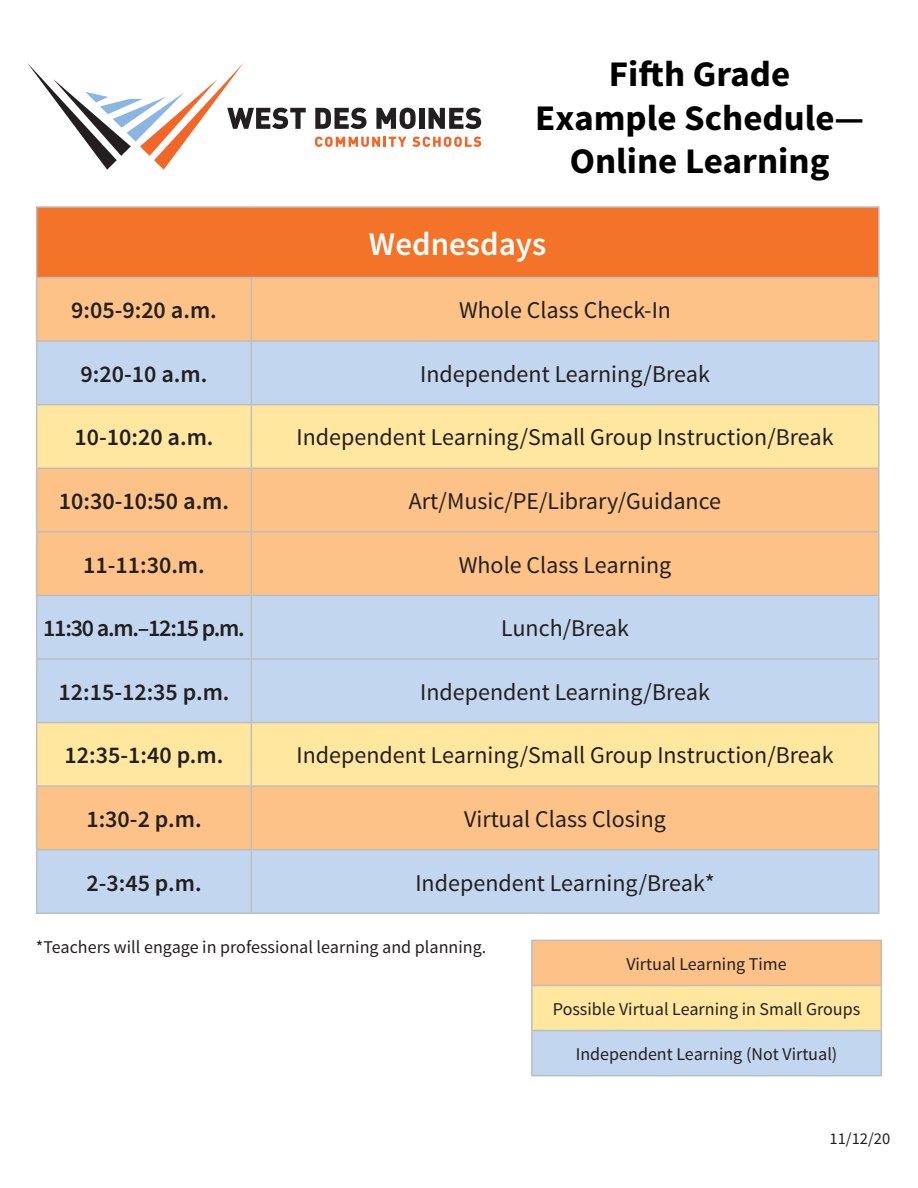
<style>
.page{position:relative;width:918px;height:1188px;background:#fff}
.page>*{position:absolute;margin:0;border:0;box-sizing:border-box;transform-origin:0 0}
.t1{font:700 36px/43.2px "Source Sans Pro";color:#000;text-align:center}
.t2{font:600 33px "Source Sans Pro";color:#fff}
.t3{font:24px "Source Sans Pro";color:#231f20}
.t4{font:600 24px "Source Sans Pro";color:#231f20}
.t5{font:18px "Source Sans Pro";color:#231f20}
.t6{font:16.5px "Source Sans Pro";color:#231f20}
</style>
<div class="page">
<div style="left:37px;top:207px;width:842px;height:71px;background:#f37328"></div>
<div style="left:37px;top:278px;width:841px;height:62px;background:#fcc287"></div>
<svg style="left:37px;top:342px;width:841px;height:571px;background:#d5cfcc"></svg>
<svg style="left:37px;top:405px;width:841px;height:380px;background:#e9d5b1"></svg>
<hr style="left:36px;top:206px;width:215px;height:2px;background:#bcbdc0">
<hr style="left:36px;top:208px;width:1px;height:69px;background:#bcbdc0">
<hr style="left:251px;top:206px;width:629px;height:2px;background:#bcbdc0">
<hr style="left:878px;top:208px;width:2px;height:69px;background:#bcbdc0">
<hr style="left:36px;top:277px;width:215px;height:1px;background:#bcbdc0">
<hr style="left:251px;top:277px;width:629px;height:1px;background:#bcbdc0">
<hr style="left:36px;top:278px;width:1px;height:62px;background:#bcbdc0">
<hr style="left:251px;top:278px;width:1px;height:62px;background:#bcbdc0">
<hr style="left:878px;top:278px;width:2px;height:62px;background:#bcbdc0">
<hr style="left:36px;top:340px;width:215px;height:2px;background:#bcbdc0">
<hr style="left:36px;top:342px;width:1px;height:62px;background:#bcbdc0">
<hr style="left:251px;top:340px;width:629px;height:2px;background:#bcbdc0">
<hr style="left:251px;top:342px;width:1px;height:62px;background:#bcbdc0">
<hr style="left:878px;top:342px;width:2px;height:62px;background:#bcbdc0">
<hr style="left:36px;top:404px;width:215px;height:1px;background:#bcbdc0">
<hr style="left:36px;top:405px;width:1px;height:63px;background:#bcbdc0">
<hr style="left:251px;top:404px;width:629px;height:1px;background:#bcbdc0">
<hr style="left:251px;top:405px;width:1px;height:63px;background:#bcbdc0">
<hr style="left:878px;top:405px;width:2px;height:63px;background:#bcbdc0">
<hr style="left:36px;top:468px;width:215px;height:1px;background:#bcbdc0">
<hr style="left:36px;top:469px;width:1px;height:62px;background:#bcbdc0">
<hr style="left:251px;top:468px;width:629px;height:1px;background:#bcbdc0">
<hr style="left:251px;top:469px;width:1px;height:62px;background:#bcbdc0">
<hr style="left:878px;top:469px;width:2px;height:62px;background:#bcbdc0">
<hr style="left:36px;top:531px;width:215px;height:2px;background:#bcbdc0">
<hr style="left:36px;top:533px;width:1px;height:62px;background:#bcbdc0">
<hr style="left:251px;top:531px;width:629px;height:2px;background:#bcbdc0">
<hr style="left:251px;top:533px;width:1px;height:62px;background:#bcbdc0">
<hr style="left:878px;top:533px;width:2px;height:62px;background:#bcbdc0">
<hr style="left:36px;top:595px;width:215px;height:1px;background:#bcbdc0">
<hr style="left:36px;top:596px;width:1px;height:62px;background:#bcbdc0">
<hr style="left:251px;top:595px;width:629px;height:1px;background:#bcbdc0">
<hr style="left:251px;top:596px;width:1px;height:62px;background:#bcbdc0">
<hr style="left:878px;top:596px;width:2px;height:62px;background:#bcbdc0">
<hr style="left:36px;top:658px;width:215px;height:2px;background:#bcbdc0">
<hr style="left:36px;top:660px;width:1px;height:62px;background:#bcbdc0">
<hr style="left:251px;top:658px;width:629px;height:2px;background:#bcbdc0">
<hr style="left:251px;top:660px;width:1px;height:62px;background:#bcbdc0">
<hr style="left:878px;top:660px;width:2px;height:62px;background:#bcbdc0">
<hr style="left:36px;top:722px;width:215px;height:1px;background:#bcbdc0">
<hr style="left:36px;top:723px;width:1px;height:62px;background:#bcbdc0">
<hr style="left:251px;top:722px;width:629px;height:1px;background:#bcbdc0">
<hr style="left:251px;top:723px;width:1px;height:62px;background:#bcbdc0">
<hr style="left:878px;top:723px;width:2px;height:62px;background:#bcbdc0">
<hr style="left:36px;top:785px;width:215px;height:2px;background:#bcbdc0">
<hr style="left:36px;top:787px;width:1px;height:62px;background:#bcbdc0">
<hr style="left:251px;top:785px;width:629px;height:2px;background:#bcbdc0">
<hr style="left:251px;top:787px;width:1px;height:62px;background:#bcbdc0">
<hr style="left:878px;top:787px;width:2px;height:62px;background:#bcbdc0">
<hr style="left:36px;top:849px;width:215px;height:1px;background:#bcbdc0">
<hr style="left:36px;top:850px;width:1px;height:63px;background:#bcbdc0">
<hr style="left:251px;top:849px;width:629px;height:1px;background:#bcbdc0">
<hr style="left:251px;top:850px;width:1px;height:63px;background:#bcbdc0">
<hr style="left:878px;top:850px;width:2px;height:63px;background:#bcbdc0">
<hr style="left:36px;top:913px;width:215px;height:1px;background:#bcbdc0">
<hr style="left:251px;top:913px;width:629px;height:1px;background:#bcbdc0">
<svg style="left:315px;top:137px;width:91px;height:10px"></svg>
<svg style="left:412px;top:137px;width:69px;height:10px"></svg>
<svg style="left:27px;top:63px;width:279px;height:107px"></svg>
<svg style="left:315px;top:108px;width:52px;height:21px"></svg>
<svg style="left:376px;top:108px;width:40px;height:21px"></svg>
<div style="left:419px;top:108px;width:5px;height:21px;background:#231f20"></div>
<svg style="left:429px;top:108px;width:52px;height:21px"></svg>
<div style="left:532px;top:940px;width:349px;height:45px;background:#fcc287"></div>
<div style="left:532px;top:985px;width:349px;height:46px;background:#ffe79f"></div>
<div style="left:532px;top:1031px;width:349px;height:45px;background:#c2d7ef"></div>
<hr style="left:531px;top:940px;width:351px;height:1px;background:#bcbdc0">
<hr style="left:531px;top:941px;width:2px;height:44px;background:#bcbdc0">
<hr style="left:881px;top:941px;width:1px;height:44px;background:#bcbdc0">
<hr style="left:531px;top:985px;width:351px;height:1px;background:#bcbdc0">
<hr style="left:531px;top:986px;width:2px;height:44px;background:#bcbdc0">
<hr style="left:881px;top:986px;width:1px;height:44px;background:#bcbdc0">
<hr style="left:531px;top:1030px;width:351px;height:1px;background:#bcbdc0">
<hr style="left:531px;top:1031px;width:2px;height:44px;background:#bcbdc0">
<hr style="left:881px;top:1031px;width:1px;height:44px;background:#bcbdc0">
<hr style="left:531px;top:1075px;width:351px;height:1px;background:#bcbdc0">
<p class="t1" style="left:609px;top:54px;width:183px">Fifth Grade</p>
<p class="t1" style="left:535px;top:97px;width:331px">Example Schedule—<br>Online Learning</p>
<p class="t2" style="left:369px;top:223px;width:179px">Wednesdays</p>
<p class="t4" style="left:71px;top:295px;width:147px">9:05-9:20 a.m.</p>
<p class="t3" style="left:459px;top:295px;width:213px">Whole Class Check-In</p>
<p class="t4" style="left:81px;top:359px;width:128px">9:20-10 a.m.</p>
<p class="t3" style="left:420px;top:359px;width:291px">Independent Learning/Break</p>
<p class="t4" style="left:74px;top:422px;width:141px">10-10:20 a.m.</p>
<p class="t3" style="left:296px;top:423px;width:539px">Independent Learning/Small Group Instruction/Break</p>
<p class="t4" style="left:59px;top:486px;width:172px">10:30-10:50 a.m.</p>
<p class="t3" style="left:409px;top:486px;width:314px">Art/Music/PE/Library/Guidance</p>
<p class="t4" style="left:83px;top:550px;width:123px">11-11:30.m.</p>
<p class="t3" style="left:459px;top:550px;width:214px">Whole Class Learning</p>
<p class="t4" style="left:43px;top:613px;width:203px">11:30 a.m.–12:15 p.m.</p>
<p class="t3" style="left:501px;top:613px;width:129px">Lunch/Break</p>
<p class="t4" style="left:58px;top:677px;width:173px">12:15-12:35 p.m.</p>
<p class="t3" style="left:420px;top:677px;width:291px">Independent Learning/Break</p>
<p class="t4" style="left:65px;top:740px;width:160px">12:35-1:40 p.m.</p>
<p class="t3" style="left:297px;top:741px;width:539px">Independent Learning/Small Group Instruction/Break</p>
<p class="t4" style="left:86px;top:804px;width:117px">1:30-2 p.m.</p>
<p class="t3" style="left:464px;top:804px;width:203px">Virtual Class Closing</p>
<p class="t4" style="left:86px;top:867px;width:117px">2-3:45 p.m.</p>
<p class="t3" style="left:415px;top:868px;width:301px">Independent Learning/Break*</p>
<p class="t5" style="left:36px;top:936px;width:452px">*Teachers will engage in professional learning and planning.</p>
<p class="t5" style="left:626px;top:953px;width:162px">Virtual Learning Time</p>
<p class="t5" style="left:553px;top:998px;width:309px">Possible Virtual Learning in Small Groups</p>
<p class="t5" style="left:576px;top:1043px;width:263px">Independent Learning (Not Virtual)</p>
<p class="t6" style="left:830px;top:1129px;width:62px">11/12/20</p>
</div>
